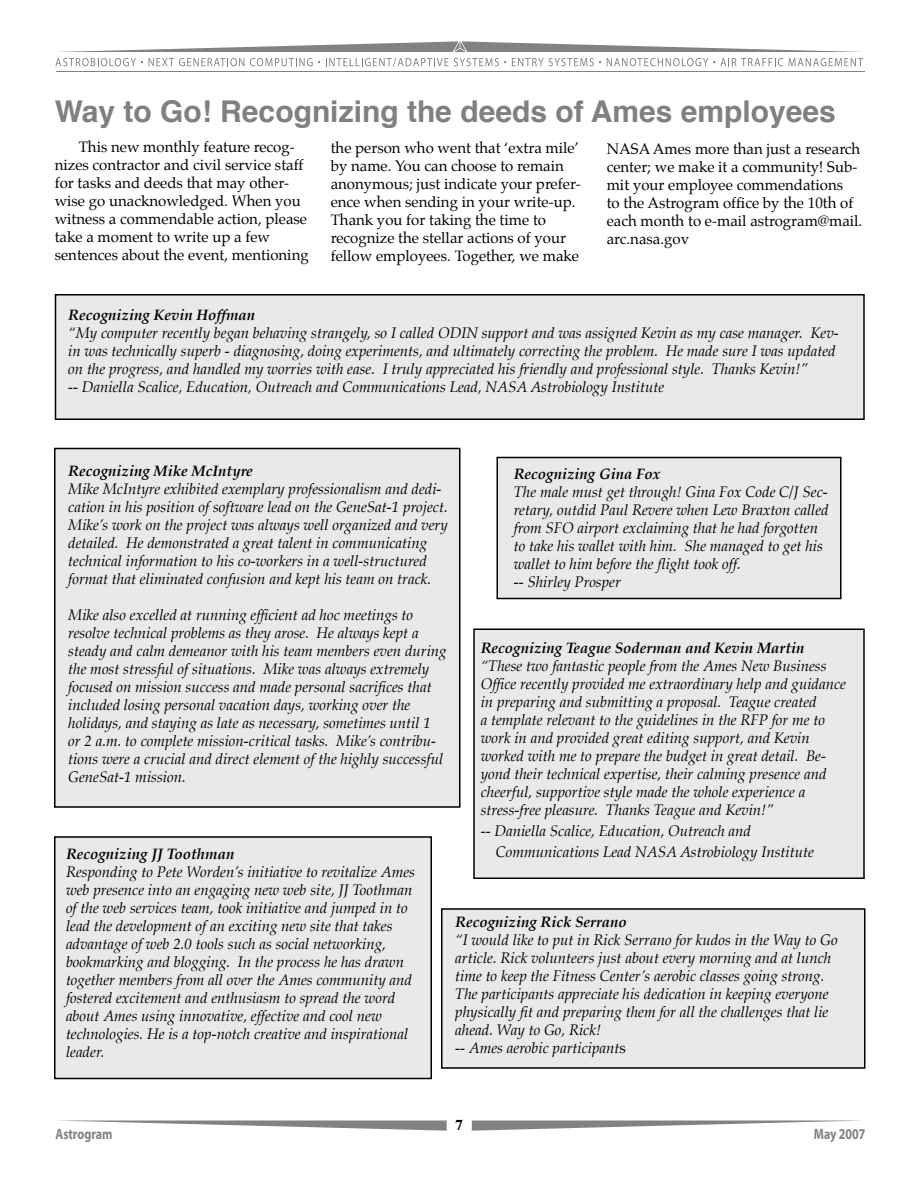
<style>
.page{position:relative;width:918px;height:1188px;background:#fff}
.page>*{position:absolute;margin:0;border:0;box-sizing:border-box;transform-origin:0 0}
.t1{font:700 30px "Helvetica";color:#808080}
.t2{font:italic 15px/18px "Palatino";color:#000}
.t3{font:15px/18px "Palatino";color:#000}
.t4{font:italic 700 15px "Palatino";color:#000}
.t5{font:700 15px "Myriad";color:#808284;scale:.8 1}
.s1{font-style:normal}
</style>
<div class="page">
<svg style="left:472px;top:1120px;width:389px;height:11px"></svg>
<svg style="left:57px;top:1120px;width:390px;height:11px"></svg>
<hr style="left:56px;top:71px;width:808px;height:1px;background:#808284">
<svg style="left:59px;top:41px;width:802px;height:11px"></svg>
<svg style="left:55px;top:58px;width:88px;height:8px"></svg>
<svg style="left:149px;top:58px;width:95px;height:8px"></svg>
<svg style="left:250px;top:58px;width:70px;height:8px"></svg>
<svg style="left:326px;top:58px;width:180px;height:9px"></svg>
<svg style="left:512px;top:58px;width:89px;height:8px"></svg>
<svg style="left:607px;top:58px;width:176px;height:8px"></svg>
<svg style="left:789px;top:58px;width:74px;height:8px"></svg>
<div style="left:474px;top:629px;width:390px;height:249px;background:#e8e9ea"></div>
<div style="left:473px;top:628px;width:392px;height:251px;border:2px solid #000"></div>
<div style="left:56px;top:295px;width:808px;height:124px;background:#e8e9ea"></div>
<div style="left:55px;top:294px;width:810px;height:126px;border:2px solid #000"></div>
<div style="left:442px;top:909px;width:423px;height:159px;background:#e8e9ea"></div>
<div style="left:441px;top:908px;width:425px;height:161px;border:2px solid #000"></div>
<div style="left:497px;top:458px;width:344px;height:140px;background:#e8e9ea"></div>
<div style="left:496px;top:457px;width:346px;height:142px;border:2px solid #000"></div>
<div style="left:55px;top:448px;width:405px;height:359px;background:#e8e9ea"></div>
<div style="left:54px;top:448px;width:406px;height:360px;border:2px solid #000"></div>
<div style="left:55px;top:837px;width:376px;height:241px;background:#e8e9ea"></div>
<div style="left:54px;top:836px;width:378px;height:243px;border:2px solid #000"></div>
<h1 class="t1" style="left:55px;top:84px;width:783px">Way to Go! Recognizing the deeds of Ames employees</h1>
<p class="t3" style="left:55px;top:139px;width:255px;text-indent:24px">This new monthly feature recog&shy;nizes contractor and civil service staff for tasks and deeds that may other&shy;wise go unacknowledged. When you witness a commendable action, please take a moment to write up a few sentences about the event, mentioning</p>
<p class="t3" style="left:331px;top:140px;width:251px">the person who went that ‘extra mile’ by name. You can choose to remain anonymous; just indicate your prefer&shy;ence when sending in your write-up.<br>Thank you for taking the time to recognize the stellar actions of your fellow employees. Together, we make</p>
<p class="t3" style="left:607px;top:141px;width:257px">NASA Ames more than just a research center; we make it a community! Sub&shy;mit your employee commendations<br>to the Astrogram office by the 10th of each month to e-mail astrogram@mail. arc.nasa.gov</p>
<p class="t4" style="left:68px;top:306px;width:188px">Recognizing Kevin Hoffman</p>
<p class="t2" style="left:68px;top:325px;width:772px">“My computer recently began behaving strangely, so I called ODIN support and was assigned Kevin as my case manager. Kev&shy;in was technically superb - diagnosing, doing experiments, and ultimately correcting the problem. He made sure I was updated on the progress, and handled my worries with ease. I truly appreciated his friendly and professional style. Thanks Kevin!”<br>-- Daniella Scalice, Education, Outreach and Communications Lead, NASA Astrobiology Institute</p>
<p class="t4" style="left:68px;top:462px;width:186px">Recognizing Mike McIntyre</p>
<p class="t2" style="left:68px;top:481px;width:381px">Mike McIntyre exhibited exemplary professionalism and dedi&shy;cation in his position of software lead on the GeneSat-1 project.<br>Mike’s work on the project was always well organized and very detailed. He demonstrated a great talent in communicating technical information to his co-workers in a well-structured format that eliminated confusion and kept his team on track.</p>
<p class="t2" style="left:68px;top:607px;width:380px">Mike also excelled at running efficient ad hoc meetings to resolve technical problems as they arose. He always kept a steady and calm demeanor with his team members even during the most stressful of situations. Mike was always extremely focused on mission success and made personal sacrifices that included losing personal vacation days, working over the holidays, and staying as late as necessary, sometimes until 1 or 2 a.m. to complete mission-critical tasks. Mike’s contribu&shy;tions were a crucial and direct element of the highly successful GeneSat-1 mission.</p>
<p class="t4" style="left:514px;top:465px;width:148px">Recognizing Gina Fox</p>
<p class="t2" style="left:514px;top:484px;width:317px">The male must get through! Gina Fox Code C/J Sec&shy;retary, outdid Paul Revere when Lew Braxton called from SFO airport exclaiming that he had forgotten to take his wallet with him. She managed to get his wallet to him before the flight took off.<br>-- Shirley Prosper</p>
<p class="t4" style="left:481px;top:639px;width:325px">Recognizing Teague Soderman and Kevin Martin</p>
<p class="t2" style="left:481px;top:658px;width:367px">“These two fantastic people from the Ames New Business Office recently provided me extraordinary help and guidance in preparing and submitting a proposal. Teague created<br>a template relevant to the guidelines in the RFP for me to work in and provided great editing support, and Kevin worked with me to prepare the budget in great detail. Be&shy;yond their technical expertise, their calming presence and cheerful, supportive style made the whole experience a stress-free pleasure. Thanks Teague and Kevin!”</p>
<p class="t2" style="left:496px;top:822px;width:320px;line-height:21.6px;text-indent:-15px">-- Daniella Scalice, Education, Outreach and<br>Communications Lead NASA Astrobiology Institute</p>
<p class="t4" style="left:66px;top:845px;width:170px">Recognizing JJ Toothman</p>
<p class="t2" style="left:66px;top:865px;width:351px">Responding to Pete Worden’s initiative to revitalize Ames web presence into an engaging new web site, JJ Toothman of the web services team, took initiative and jumped in to lead the development of an exciting new site that takes advantage of web 2.0 tools such as social networking, bookmarking and blogging. In the process he has drawn together members from all over the Ames community and fostered excitement and enthusiasm to spread the word about Ames using innovative, effective and cool new technologies. He is a top-notch creative and inspirational leader.</p>
<p class="t4" style="left:455px;top:912px;width:173px">Recognizing Rick Serrano</p>
<p class="t2" style="left:455px;top:932px;width:384px">“I would like to put in Rick Serrano for kudos in the Way to Go article. Rick volunteers just about every morning and at lunch time to keep the Fitness Center’s aerobic classes going strong.<br>The participants appreciate his dedication in keeping everyone physically fit and preparing them for all the challenges that lie ahead. Way to Go, Rick!<br>-- Ames aerobic participant<span class="s1">s</span></p>
<p class="t5" style="left:56px;top:1126px;width:73px">Astrogram</p>
<p class="t5" style="left:814px;top:1126px;width:66px">May 2007</p>
</div>
